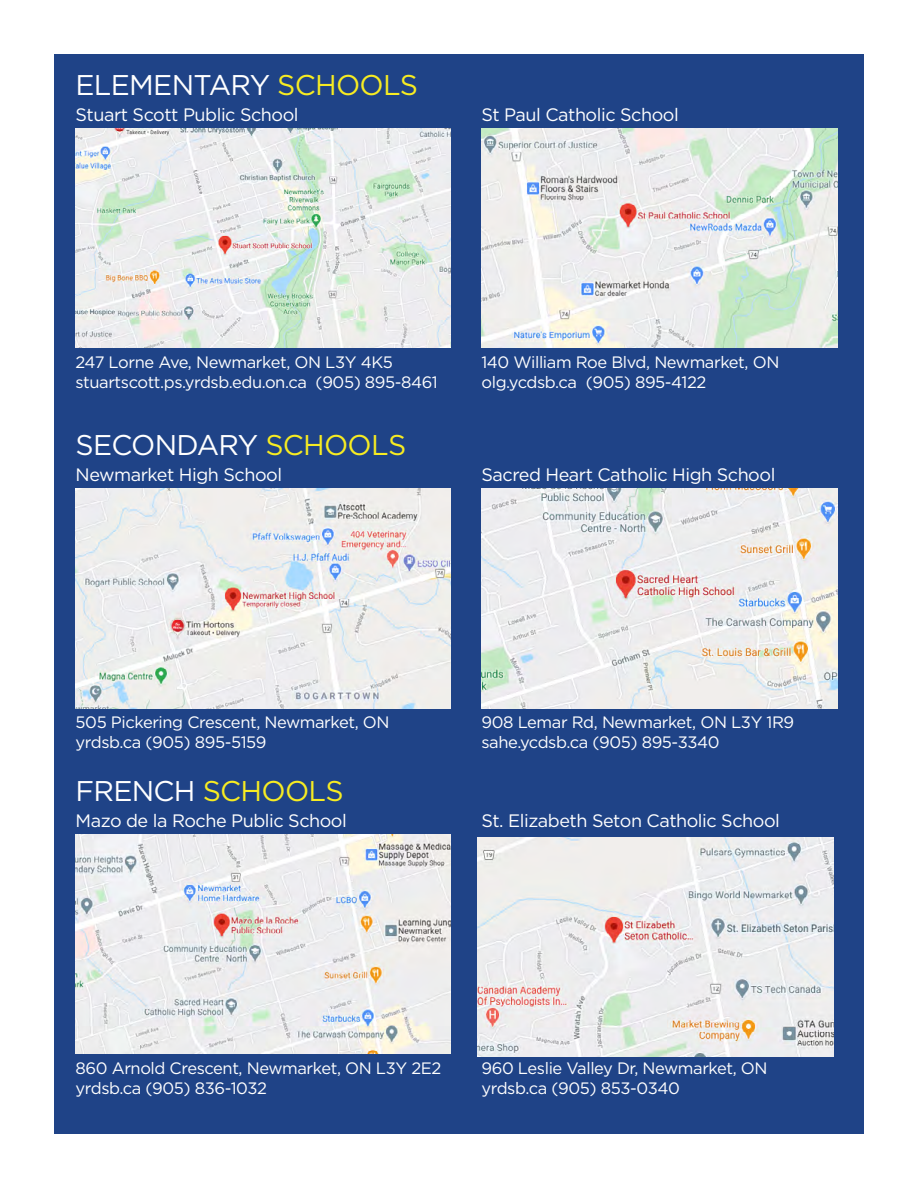
<style>
.page{position:relative;width:918px;height:1188px;background:#fff}
.page>*{position:absolute;margin:0;border:0;box-sizing:border-box;transform-origin:0 0}
.t1{font:28.5px "Gotham";letter-spacing:-.025em;color:#fff}
.t2{font:28.5px "Gotham";letter-spacing:-.025em;color:#f7ec22}
.t3{font:18px "Gotham";letter-spacing:-.025em;color:#fff}
.t4{font:16.5px/19.8px "Gotham";letter-spacing:-.025em;color:#fff}
.s1{color:#f7ec22}
.s2{color:#fff}
</style>
<div class="page">
<div style="left:54px;top:54px;width:810px;height:1080px;background:#1f4387"></div>
<img style="left:76px;top:489px;width:374px;height:219px">
<img style="left:76px;top:835px;width:374px;height:219px">
<img style="left:482px;top:128px;width:356px;height:220px">
<img style="left:482px;top:489px;width:356px;height:219px">
<img style="left:76px;top:128px;width:374px;height:220px">
<img style="left:477px;top:838px;width:356px;height:219px">
<h1 class="t1" style="left:76px;top:67px;width:344px">ELEMENTARY <span class="s1">SCHOOLS</span></h1>
<p class="t3" style="left:76px;top:103px;width:225px">Stuart Scott Public School</p>
<p class="t3" style="left:481px;top:103px;width:199px">St Paul Catholic School</p>
<p class="t4" style="left:76px;top:352px;width:363px">247 Lorne Ave, Newmarket, ON L3Y 4K5 stuartscott.ps.yrdsb.edu.on.ca (905) 895-8461</p>
<h1 class="t1" style="left:76px;top:427px;width:332px">SECONDARY <span class="s1">SCHOOLS</span></h1>
<p class="t3" style="left:76px;top:463px;width:208px">Newmarket High School</p>
<p class="t4" style="left:482px;top:352px;width:299px">140 William Roe Blvd, Newmarket, ON olg.ycdsb.ca (905) 895-4122</p>
<p class="t3" style="left:481px;top:463px;width:295px">Sacred Heart Catholic High School</p>
<p class="t4" style="left:76px;top:712px;width:315px">505 Pickering Crescent, Newmarket, ON yrdsb.ca (905) 895-5159</p>
<h1 class="t2" style="left:76px;top:773px;width:270px"><span class="s2">FRENCH</span> SCHOOLS</h1>
<p class="t3" style="left:76px;top:809px;width:273px">Mazo de la Roche Public School</p>
<p class="t4" style="left:482px;top:712px;width:314px">908 Lemar Rd, Newmarket, ON L3Y 1R9 sahe.ycdsb.ca (905) 895-3340</p>
<p class="t3" style="left:481px;top:809px;width:300px">St. Elizabeth Seton Catholic School</p>
<p class="t4" style="left:76px;top:1058px;width:367px">860 Arnold Crescent, Newmarket, ON L3Y 2E2 yrdsb.ca (905) 836-1032</p>
<p class="t4" style="left:482px;top:1058px;width:288px">960 Leslie Valley Dr, Newmarket, ON yrdsb.ca (905) 853-0340</p>
</div>
